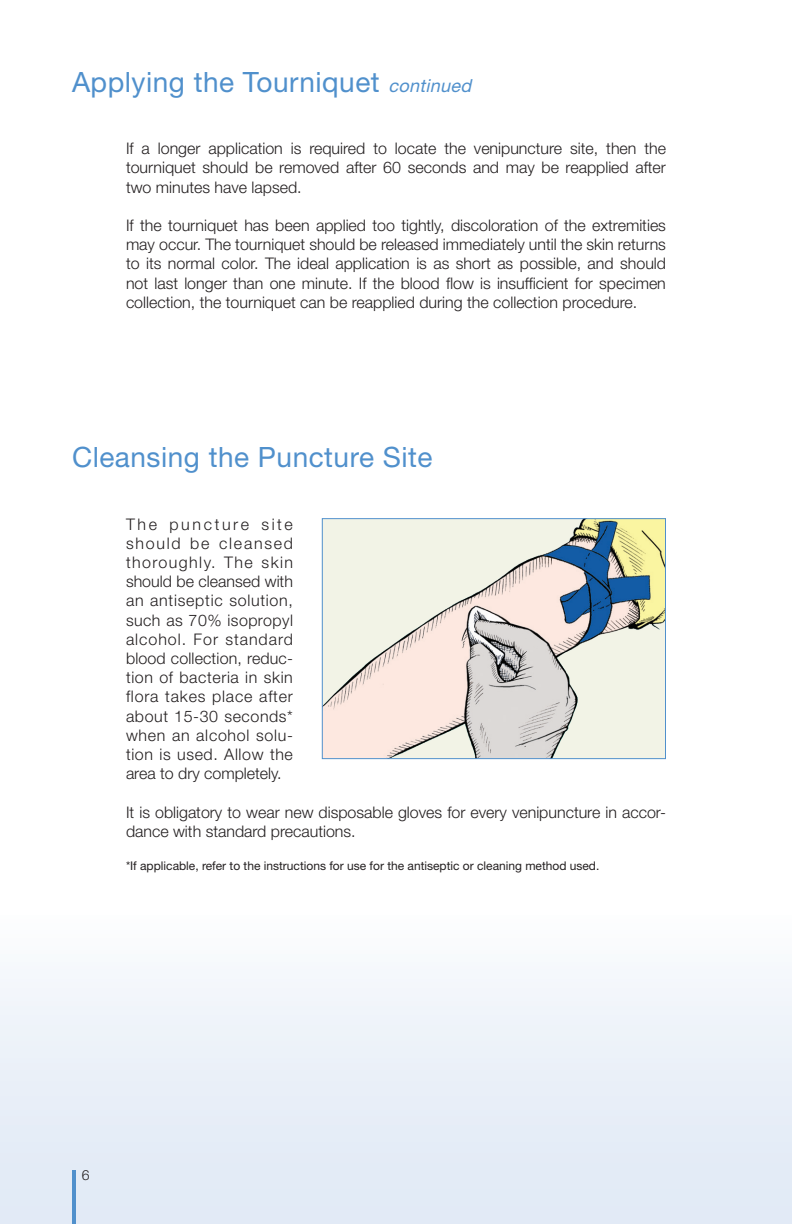
<style>
.page{position:relative;width:792px;height:1224px;background:#fff}
.page>*{position:absolute;margin:0;border:0;box-sizing:border-box;transform-origin:0 0}
.t1{font:28px "Helvetica Neue LT Std";letter-spacing:.02em;color:#5090cc}
.t2{font:300 16px/19.2px "Helvetica Neue LT Std";color:#231f20;text-align:justify}
.t3{font:300 14px "Helvetica Neue LT Std";color:#231f20}
.t4{font:12px "Helvetica Neue LT Std";color:#231f20}
.s1{font-style:italic;font-size:18px}
</style>
<div class="page">
<div style="left:0;top:910px;width:792px;height:314px;background:linear-gradient(to bottom,#fbfcfd,#dee7f5)"></div>
<hr style="left:72px;top:1170px;width:4px;height:54px;background:#5090cc">
<img style="left:324px;top:520px;width:340px;height:237px">
<div style="left:322px;top:518px;width:344px;height:241px;border:1px solid #5090cc"></div>
<p class="t1" style="left:72px;top:65px;width:405px">Applying the Tourniquet <span class="s1">continued</span></p>
<p class="t2" style="left:126px;top:138px;width:542px">If a longer application is required to locate the venipuncture site, then the tourniquet should be removed after 60 seconds and may be reapplied after two minutes have lapsed.</p>
<p class="t2" style="left:126px;top:215px;width:542px">If the tourniquet has been applied too tightly, discoloration of the extremities may occur. The tourniquet should be released immediately until the skin returns to its normal color. The ideal application is as short as possible, and should not last longer than one minute. If the blood flow is insufficient for specimen collection, the tourniquet can be reapplied during the collection procedure.</p>
<p class="t1" style="left:72px;top:441px;width:362px">Cleansing the Puncture Site</p>
<p class="t2" style="left:126px;top:514px;width:169px">The puncture site should be cleansed thoroughly. The skin should be cleansed with an antiseptic solution, such as 70% isopropyl alcohol. For standard blood collection, reduc&shy;tion of bacteria in skin flora takes place after about 15-30 seconds* when an alcohol solu&shy;tion is used. Allow the area to dry completely.</p>
<p class="t2" style="left:126px;top:802px;width:541px">It is obligatory to wear new disposable gloves for every venipuncture in accor&shy;dance with standard precautions.</p>
<p class="t4" style="left:126px;top:859px;width:475px">*If applicable, refer to the instructions for use for the antiseptic or cleaning method used.</p>
<p class="t3" style="left:82px;top:1166px;width:9px">6</p>
</div>
